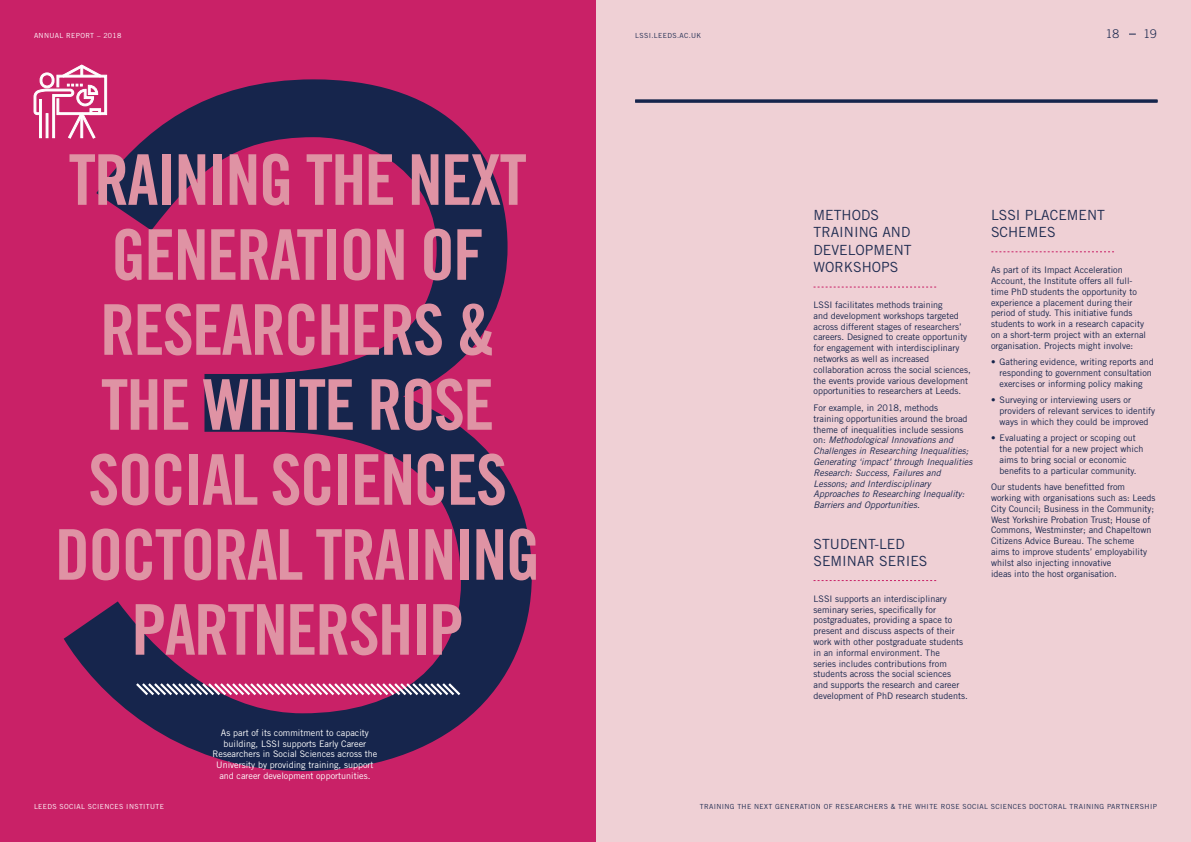
<style>
.page{position:relative;width:1191px;height:842px;background:#fff}
.page>*{position:absolute;margin:0;border:0;box-sizing:border-box;transform-origin:0 0}
.t1{font:70px/75px "Trade Gothic Bold Cond Twenty";letter-spacing:-.025em;color:#df93a4;text-align:center}
.t2{font:14px/17.5px "Trade Gothic";color:#1f2c51}
.t3{font:300 12px "Trade Gothic";color:#1f2c51}
.t4{font:9px/10.8px "Trade Gothic";color:#16254c}
.t5{font:italic 9px/10.8px "Trade Gothic";color:#16254c}
.t6{font:9px/10.8px "Trade Gothic";color:#fff;text-align:center}
.t7{font:7px "Trade Gothic";letter-spacing:.05em;color:#1f2c51}
.t8{font:7px "Trade Gothic";letter-spacing:.05em;color:#fff}
.s1{font-style:normal}
</style>
<div class="page">
<div style="left:0;top:0;width:595px;height:842px;background:#c92167"></div>
<svg style="left:64px;top:79px;width:468px;height:692px"></svg>
<div style="left:596px;top:0;width:595px;height:842px;background:#efd0d5"></div>
<svg style="left:33px;top:64px;width:75px;height:75px"></svg>
<svg style="left:134px;top:681px;width:329px;height:17px"></svg>
<svg style="left:813px;top:287px;width:123px;height:1px"></svg>
<svg style="left:813px;top:580px;width:123px;height:1px"></svg>
<svg style="left:991px;top:252px;width:123px;height:1px"></svg>
<hr style="left:635px;top:100px;width:522px;height:3px;background:#16254c">
<p class="t8" style="left:34px;top:32px;width:89px">ANNUAL REPORT – 2018</p>
<h1 class="t1" style="left:55px;top:142px;width:487px">TRAINING THE NEXT<br>GENERATION OF<br>RESEARCHERS &amp;<br>THE WHITE ROSE<br>SOCIAL SCIENCES<br>DOCTORAL TRAINING<br>PARTNERSHIP</h1>
<p class="t6" style="left:212px;top:727px;width:166px">As part of its commitment to capacity building, LSSI supports Early Career Researchers in Social Sciences across the University by providing training, support and career development opportunities.</p>
<p class="t7" style="left:635px;top:32px;width:68px">LSSI.LEEDS.AC.UK</p>
<h3 class="t3" style="left:1105px;top:27px;width:15px">18</h3>
<h3 class="t3" style="left:1143px;top:27px;width:15px">19</h3>
<h2 class="t2" style="left:813px;top:206px;width:100px">METHODS<br>TRAINING AND<br>DEVELOPMENT<br>WORKSHOPS</h2>
<p class="t4" style="left:813px;top:299px;width:159px">LSSI facilitates methods training<br>and development workshops targeted across different stages of researchers’ careers. Designed to create opportunity for engagement with interdisciplinary networks as well as increased collaboration across the social sciences, the events provide various development opportunities to researchers at Leeds.</p>
<p class="t5" style="left:813px;top:402px;width:160px"><span class="s1">For example, in 2018, methods<br>training opportunities around the broad theme of inequalities include sessions on:</span> Methodological Innovations and Challenges in Researching Inequalities; Generating ‘impact’ through Inequalities Research: Success, Failures and Lessons; and Interdisciplinary Approaches to Researching Inequality:<br>Barriers and Opportunities.</p>
<h2 class="t2" style="left:813px;top:535px;width:115px">STUDENT-LED<br>SEMINAR SERIES</h2>
<p class="t4" style="left:813px;top:593px;width:156px">LSSI supports an interdisciplinary seminary series, specifically for postgraduates, providing a space to present and discuss aspects of their work with other postgraduate students in an informal environment. The<br>series includes contributions from students across the social sciences and supports the research and career development of PhD research students.</p>
<h2 class="t2" style="left:991px;top:206px;width:115px">LSSI PLACEMENT<br>SCHEMES</h2>
<p class="t4" style="left:991px;top:264px;width:156px">As part of its Impact Acceleration Account, the Institute offers all full&shy;time PhD students the opportunity to experience a placement during their period of study. This initiative funds students to work in a research capacity on a short-term project with an external organisation. Projects might involve:</p>
<p class="t4" style="left:999px;top:356px;width:156px;text-indent:-9px">• Gathering evidence, writing reports and responding to government consultation exercises or informing policy making</p>
<p class="t4" style="left:999px;top:394px;width:157px;text-indent:-9px">• Surveying or interviewing users or providers of relevant services to identify ways in which they could be improved</p>
<p class="t4" style="left:999px;top:433px;width:145px;text-indent:-9px">• Evaluating a project or scoping out the potential for a new project which aims to bring social or economic benefits to a particular community.</p>
<p class="t4" style="left:991px;top:481px;width:166px">Our students have benefitted from working with organisations such as: Leeds City Council; Business in the Community; West Yorkshire Probation Trust; House of Commons, Westminster; and Chapeltown Citizens Advice Bureau. The scheme<br>aims to improve students’ employability whilst also injecting innovative<br>ideas into the host organisation.</p>
<p class="t8" style="left:34px;top:802px;width:132px">LEEDS SOCIAL SCIENCES INSTITUTE</p>
<p class="t7" style="left:700px;top:802px;width:458px">TRAINING THE NEXT GENERATION OF RESEARCHERS &amp; THE WHITE ROSE SOCIAL SCIENCES DOCTORAL TRAINING PARTNERSHIP</p>
</div>
